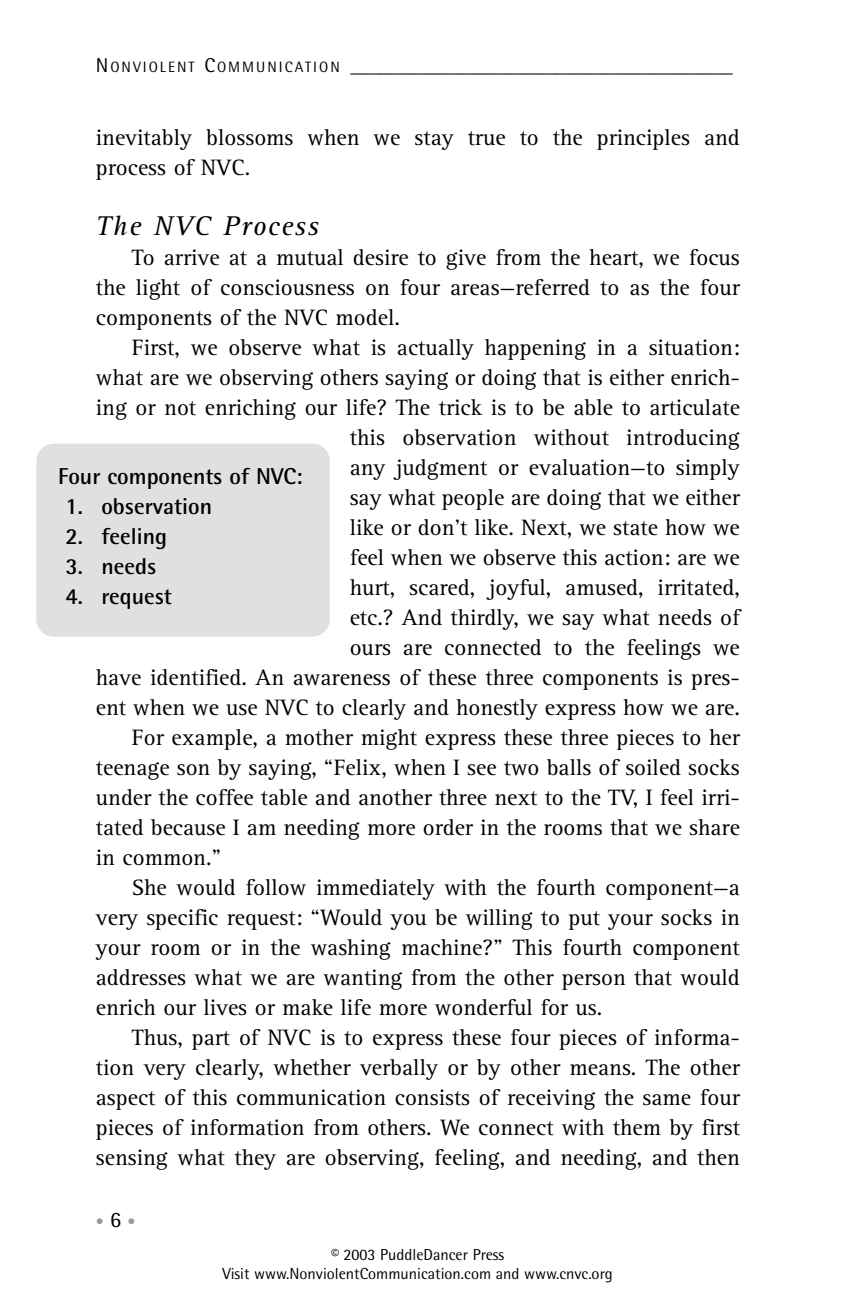
<style>
.page{position:relative;width:864px;height:1296px;background:#fff}
.page>*{position:absolute;margin:0;border:0;box-sizing:border-box;transform-origin:0 0}
.t1{font:italic 28px "Rotis Serif";letter-spacing:.055em;color:#000}
.t2{font:23px/30px "Rotis Serif";color:#000}
.t3{font:700 23px "Rotis Semi Sans";color:#000}
.t4{font:20px "Rotis Semi Sans";color:#000}
.t5{font:16px/19.2px "Rotis Semi Sans";color:#000;text-align:center}
.t6{font:16px "Rotis Semi Sans";color:#999}
.s1{font-size:15px}
.s2{font-size:22px;color:#000}
</style>
<div class="page">
<div style="left:36px;top:444px;width:294px;height:193px;background:#e0e0e0;border-radius:17px"></div>
<p class="t4" style="left:96px;top:58px;width:638px">N<span class="s1">ONVIOLENT</span> C<span class="s1">OMMUNICATION</span> _______________________________________</p>
<p class="t2" style="left:96px;top:124px;width:646px">inevitably blossoms when we stay true to the principles and process of NVC.</p>
<p class="t1" style="left:96px;top:215px;width:225px">The NVC Process</p>
<p class="t2" style="left:96px;top:244px;width:646px;text-align:justify;text-indent:36px">To arrive at a mutual desire to give from the heart, we focus the light of consciousness on four areas—referred to as the four components of the NVC model.</p>
<p class="t2" style="left:132px;top:334px;width:610px">First, we observe what is actually happening in a situation:</p>
<p class="t2" style="left:96px;top:364px;width:646px">what are we observing others saying or doing that is either enrich-</p>
<p class="t2" style="left:96px;top:394px;width:646px">ing or not enriching our life? The trick is to be able to articulate</p>
<p class="t2" style="left:350px;top:424px;width:392px">this observation without introducing</p>
<p class="t2" style="left:350px;top:454px;width:392px">any judgment or evaluation—to simply</p>
<p class="t2" style="left:350px;top:484px;width:392px">say what people are doing that we either</p>
<p class="t2" style="left:350px;top:514px;width:392px">like or don’t like. Next, we state how we</p>
<p class="t2" style="left:350px;top:544px;width:392px">feel when we observe this action: are we</p>
<p class="t2" style="left:350px;top:574px;width:392px">hurt, scared, joyful, amused, irritated,</p>
<p class="t2" style="left:350px;top:604px;width:392px">etc.? And thirdly, we say what needs of</p>
<p class="t2" style="left:350px;top:634px;width:392px">ours are connected to the feelings we</p>
<p class="t2" style="left:96px;top:664px;width:646px">have identified. An awareness of these three components is pres-</p>
<p class="t2" style="left:96px;top:694px;width:646px">ent when we use NVC to clearly and honestly express how we are.</p>
<p class="t2" style="left:132px;top:724px;width:610px">For example, a mother might express these three pieces to her</p>
<p class="t2" style="left:96px;top:754px;width:646px">teenage son by saying, “Felix, when I see two balls of soiled socks</p>
<p class="t2" style="left:96px;top:784px;width:646px">under the coffee table and another three next to the TV, I feel irri-</p>
<p class="t2" style="left:96px;top:814px;width:646px">tated because I am needing more order in the rooms that we share</p>
<p class="t2" style="left:96px;top:844px;width:127px">in common.”</p>
<p class="t2" style="left:132px;top:874px;width:610px">She would follow immediately with the fourth component—a</p>
<p class="t2" style="left:96px;top:904px;width:646px">very specific request: “Would you be willing to put your socks in</p>
<p class="t2" style="left:96px;top:934px;width:646px">your room or in the washing machine?” This fourth component</p>
<p class="t2" style="left:96px;top:964px;width:646px">addresses what we are wanting from the other person that would</p>
<p class="t2" style="left:96px;top:994px;width:508px">enrich our lives or make life more wonderful for us.</p>
<p class="t2" style="left:132px;top:1024px;width:610px">Thus, part of NVC is to express these four pieces of informa-</p>
<p class="t2" style="left:96px;top:1054px;width:645px">tion very clearly, whether verbally or by other means. The other</p>
<p class="t2" style="left:96px;top:1084px;width:646px">aspect of this communication consists of receiving the same four</p>
<p class="t2" style="left:96px;top:1114px;width:646px">pieces of information from others. We connect with them by first</p>
<p class="t2" style="left:96px;top:1144px;width:646px">sensing what they are observing, feeling, and needing, and then</p>
<p class="t3" style="left:58px;top:468px;width:246px">Four components of NVC:</p>
<p class="t3" style="left:65px;top:498px;width:148px">1. observation</p>
<p class="t3" style="left:65px;top:528px;width:103px">2. feeling</p>
<p class="t3" style="left:65px;top:558px;width:92px">3. needs</p>
<p class="t3" style="left:65px;top:588px;width:108px">4. request</p>
<p class="t6" style="left:96px;top:1216px;width:41px">•<span class="s2">6</span>•</p>
<p class="t5" style="left:223px;top:1246px;width:392px">© 2003 PuddleDancer Press<br>Visit www.NonviolentCommunication.com and www.cnvc.org</p>
</div>
